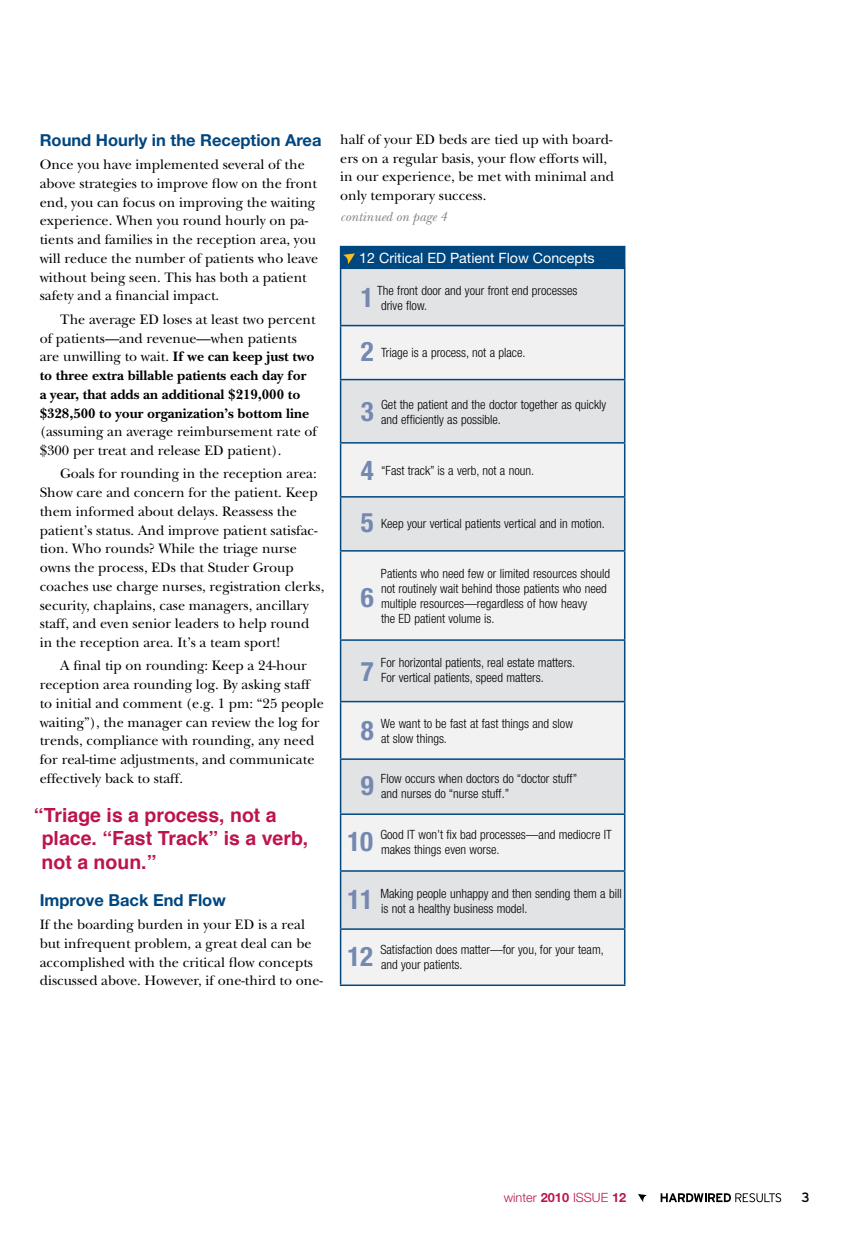
<style>
.page{position:relative;width:864px;height:1242px;background:#fff}
.page>*{position:absolute;margin:0;border:0;box-sizing:border-box;transform-origin:0 0}
.t1{font:700 condensed 27px "Helvetica Neue LT Std";color:#7488b0}
.t2{font:700 19.5px/23.4px "Helvetica";color:#bd144f}
.t3{font:700 16.5px "Helvetica Neue LT Std";color:#00467f}
.t4{font:14.25px/18.8px "New Baskerville Std";color:#000}
.t5{font:700 14.25px/18.8px "New Baskerville Std";color:#000}
.t6{font:14.25px "Helvetica Neue LT Std";color:#fff}
.t7{font:italic 13.5px "New Baskerville Std";color:#808285}
.t8{font:13.5px "Interstate";color:#000}
.t9{font:300 condensed 12.75px/15px "Helvetica Neue LT Std";color:#000}
.t10{font:300 12.75px "Helvetica Neue LT Std";color:#bd144f}
.s1{font-weight:400}
.s2{font-weight:700;font-size:27px;color:#7488b0}
.s3{font-weight:700}
</style>
<div class="page">
<svg style="left:638px;top:1194px;width:9px;height:8px"></svg>
<svg style="left:661px;top:1193px;width:120px;height:9px"></svg>
<div style="left:341px;top:269px;width:283px;height:56px;background:#e2e3e4"></div>
<svg style="left:341px;top:326px;width:283px;height:659px;fill:#f2f2f3"></svg>
<hr style="left:340px;top:702px;width:1px;height:56px;background:#00467f">
<hr style="left:340px;top:760px;width:1px;height:53px;background:#00467f">
<hr style="left:340px;top:815px;width:1px;height:55px;background:#00467f">
<hr style="left:340px;top:872px;width:1px;height:56px;background:#00467f">
<hr style="left:340px;top:930px;width:1px;height:55px;background:#00467f">
<hr style="left:624px;top:702px;width:1px;height:56px;background:#00467f">
<hr style="left:624px;top:760px;width:1px;height:53px;background:#00467f">
<hr style="left:624px;top:815px;width:1px;height:55px;background:#00467f">
<hr style="left:624px;top:872px;width:1px;height:56px;background:#00467f">
<hr style="left:624px;top:930px;width:1px;height:55px;background:#00467f">
<hr style="left:340px;top:758px;width:285px;height:2px;background:#00467f">
<hr style="left:340px;top:813px;width:285px;height:2px;background:#00467f">
<hr style="left:340px;top:870px;width:285px;height:2px;background:#00467f">
<hr style="left:340px;top:928px;width:285px;height:2px;background:#00467f">
<hr style="left:340px;top:985px;width:285px;height:1px;background:#00467f">
<hr style="left:340px;top:268px;width:285px;height:1px;background:#00467f">
<hr style="left:340px;top:269px;width:1px;height:56px;background:#00467f">
<hr style="left:624px;top:269px;width:1px;height:56px;background:#00467f">
<hr style="left:340px;top:325px;width:285px;height:1px;background:#00467f">
<hr style="left:340px;top:326px;width:1px;height:53px;background:#00467f">
<hr style="left:624px;top:326px;width:1px;height:53px;background:#00467f">
<hr style="left:340px;top:379px;width:285px;height:1px;background:#00467f">
<hr style="left:340px;top:380px;width:1px;height:62px;background:#00467f">
<hr style="left:624px;top:380px;width:1px;height:62px;background:#00467f">
<hr style="left:340px;top:442px;width:285px;height:2px;background:#00467f">
<hr style="left:340px;top:444px;width:1px;height:52px;background:#00467f">
<hr style="left:624px;top:444px;width:1px;height:52px;background:#00467f">
<hr style="left:340px;top:496px;width:285px;height:2px;background:#00467f">
<hr style="left:340px;top:498px;width:1px;height:52px;background:#00467f">
<hr style="left:624px;top:498px;width:1px;height:52px;background:#00467f">
<hr style="left:340px;top:550px;width:285px;height:2px;background:#00467f">
<hr style="left:340px;top:552px;width:1px;height:87px;background:#00467f">
<hr style="left:624px;top:552px;width:1px;height:87px;background:#00467f">
<hr style="left:340px;top:639px;width:285px;height:2px;background:#00467f">
<hr style="left:340px;top:641px;width:1px;height:60px;background:#00467f">
<hr style="left:624px;top:641px;width:1px;height:60px;background:#00467f">
<hr style="left:340px;top:701px;width:285px;height:1px;background:#00467f">
<div style="left:340px;top:246px;width:285px;height:22px;background:#00467f"></div>
<svg style="left:343px;top:253px;width:12px;height:11px"></svg>
<p class="t3" style="left:40px;top:130px;width:283px">Round Hourly in the Reception Area</p>
<p class="t4" style="left:40px;top:155px;width:280px">Once you have implemented several of the above strategies to improve flow on the front end, you can focus on improving the waiting experience. When you round hourly on pa&shy;tients and families in the reception area, you will reduce the number of patients who leave without being seen. This has both a patient safety and a financial impact.</p>
<p class="t5" style="left:40px;top:310px;width:277px;text-indent:21px"><span class="s1">The average ED loses at least two percent of patients—and revenue—when patients are unwilling to wait.</span> If we can keep just two to three extra billable patients each day for a year, that adds an additional $219,000 to $328,500 to your organization’s bottom line</p>
<p class="t4" style="left:40px;top:422px;width:279px">(assuming an average reimbursement rate of $300 per treat and release ED patient).</p>
<p class="t4" style="left:40px;top:464px;width:286px;text-indent:21px">Goals for rounding in the reception area:<br>Show care and concern for the patient. Keep them informed about delays. Reassess the patient’s status. And improve patient satisfac&shy;tion. Who rounds? While the triage nurse owns the process, EDs that Studer Group coaches use charge nurses, registration clerks, security, chaplains, case managers, ancillary staff, and even senior leaders to help round in the reception area. It’s a team sport!</p>
<p class="t4" style="left:40px;top:657px;width:286px;text-indent:21px">A final tip on rounding: Keep a 24-hour reception area rounding log. By asking staff to initial and comment (e.g. 1 pm: “25 people waiting”), the manager can review the log for trends, compliance with rounding, any need for real-time adjustments, and communicate effectively back to staff.</p>
<h2 class="t2" style="left:42px;top:804px;width:268px;text-indent:-8px">“Triage is a process, not a place. “Fast Track” is a verb, not a noun.”</h2>
<p class="t3" style="left:40px;top:890px;width:188px">Improve Back End Flow</p>
<p class="t4" style="left:40px;top:915px;width:285px">If the boarding burden in your ED is a real but infrequent problem, a great deal can be accomplished with the critical flow concepts discussed above. However, if one-third to one-</p>
<p class="t4" style="left:340px;top:130px;width:275px">half of your ED beds are tied up with board&shy;ers on a regular basis, your flow efforts will, in our experience, be met with minimal and only temporary success.</p>
<p class="t7" style="left:340px;top:209px;width:108px">continued on page 4</p>
<p class="t6" style="left:359px;top:249px;width:237px">12 Critical ED Patient Flow Concepts</p>
<p class="t9" style="left:381px;top:283px;width:198px;text-indent:-20px"><span class="s2">1</span> The front door and your front end processes drive flow.</p>
<p class="t9" style="left:361px;top:344px;width:166px"><span class="s2">2</span> Triage is a process, not a place.</p>
<p class="t9" style="left:381px;top:397px;width:227px;text-indent:-20px"><span class="s2">3</span> Get the patient and the doctor together as quickly and efficiently as possible.</p>
<p class="t9" style="left:361px;top:463px;width:175px"><span class="s2">4</span> “Fast track” is a verb, not a noun.</p>
<p class="t9" style="left:361px;top:516px;width:246px"><span class="s2">5</span> Keep your vertical patients vertical and in motion.</p>
<p class="t9" style="left:381px;top:566px;width:231px">Patients who need few or limited resources should not routinely wait behind those patients who need multiple resources—regardless of how heavy<br>the ED patient volume is.</p>
<h1 class="t1" style="left:361px;top:581px;width:14px">6</h1>
<h1 class="t1" style="left:361px;top:655px;width:14px">7</h1>
<p class="t9" style="left:381px;top:655px;width:196px">For horizontal patients, real estate matters.<br>For vertical patients, speed matters.</p>
<p class="t9" style="left:381px;top:716px;width:193px;text-indent:-20px"><span class="s2">8</span> We want to be fast at fast things and slow at slow things.</p>
<p class="t9" style="left:381px;top:771px;width:198px;text-indent:-20px"><span class="s2">9</span> Flow occurs when doctors do “doctor stuff” and nurses do “nurse stuff.”</p>
<p class="t9" style="left:381px;top:827px;width:232px;text-indent:-34px"><span class="s2">10</span> Good IT won’t fix bad processes—and mediocre IT makes things even worse.</p>
<p class="t9" style="left:381px;top:886px;width:242px;text-indent:-34px"><span class="s2">11</span> Making people unhappy and then sending them a bill is not a healthy business model.</p>
<p class="t9" style="left:381px;top:942px;width:224px;text-indent:-34px"><span class="s2">12</span> Satisfaction does matter—for you, for your team, and your patients.</p>
<p class="t10" style="left:504px;top:1190px;width:124px">winter <span class="s3">2010</span> ISSUE <span class="s3">12</span></p>
<p class="t8" style="left:802px;top:1190px;width:10px">3</p>
</div>
